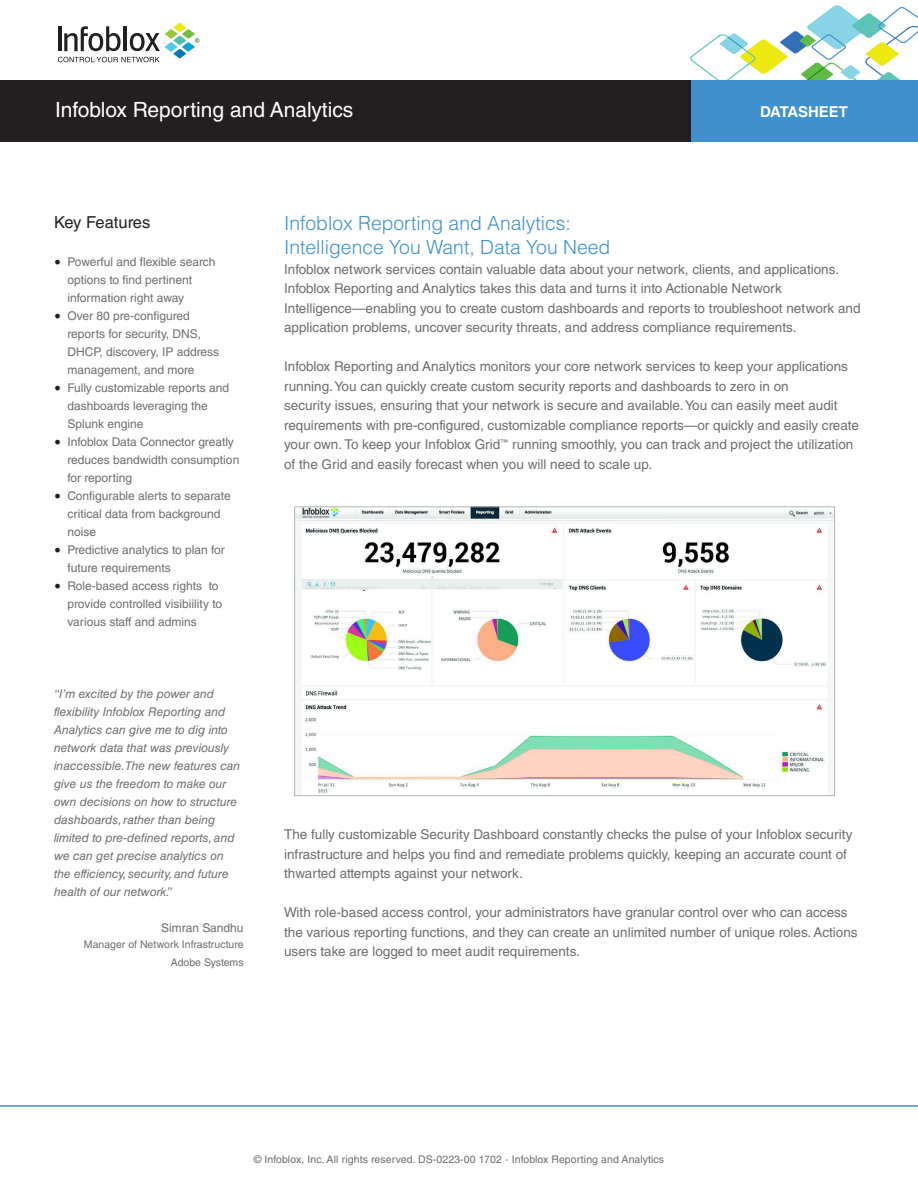
<style>
.page{position:relative;width:918px;height:1188px;background:#fff}
.page>*{position:absolute;margin:0;border:0;box-sizing:border-box;transform-origin:0 0}
.t1{font:21px "Helvetica LT Std";color:#fff}
.t2{font:300 19.5px/24px "Helvetica LT Std";color:#3f90cd}
.t3{font:16.5px "Helvetica LT Std";color:#231f20}
.t4{font:700 15px "Helvetica LT Std";letter-spacing:-.01em;color:#fff}
.t5{font:13.5px/19.5px "Helvetica LT Std";color:#6c6d70}
.t6{font:12px/18px "Helvetica LT Std";color:#6c6d70}
.t7{font:italic 12px/18px "Helvetica LT Std";color:#6c6d70}
.t8{font:10.5px "Helvetica LT Std";letter-spacing:.01em;color:#6c6d70}
.s1{font-family:"Minion Pro";font-size:18px;color:#231f20}
.s2{color:#969697}
</style>
<div class="page">
<svg style="left:58px;top:23px;width:141px;height:39px"></svg>
<hr style="left:0;top:1105px;width:918px;height:2px;background:#3f90cd">
<svg style="left:690px;top:5px;width:228px;height:75px"></svg>
<div style="left:0;top:80px;width:918px;height:61px;background:#231f20"></div>
<div style="left:691px;top:80px;width:227px;height:61px;background:#3f90cd"></div>
<img style="left:296px;top:508px;width:537px;height:286px">
<div style="left:294px;top:506px;width:541px;height:290px;border:1px solid #b2b3b7"></div>
<h1 class="t1" style="left:55px;top:97px;width:300px">Infoblox Reporting and Analytics</h1>
<p class="t4" style="left:760px;top:103px;width:89px">DATASHEET</p>
<p class="t3" style="left:54px;top:212px;width:98px">Key Features</p>
<p class="t6" style="left:68px;top:252px;width:150px;text-indent:-14px"><span class="s1">•</span> Powerful and flexible search options to find pertinent information right away</p>
<p class="t6" style="left:68px;top:306px;width:153px;text-indent:-14px"><span class="s1">•</span> Over 80 pre-configured reports for security, DNS,<br>DHCP, discovery, IP address management, and more</p>
<p class="t6" style="left:68px;top:378px;width:163px;text-indent:-14px"><span class="s1">•</span> Fully customizable reports and dashboards leveraging the<br>Splunk engine</p>
<p class="t6" style="left:68px;top:432px;width:173px;text-indent:-14px"><span class="s1">•</span> Infoblox Data Connector greatly reduces bandwidth consumption for reporting</p>
<p class="t6" style="left:68px;top:486px;width:165px;text-indent:-14px"><span class="s1">•</span> Configurable alerts to separate critical data from background noise</p>
<p class="t6" style="left:68px;top:540px;width:159px;text-indent:-14px"><span class="s1">•</span> Predictive analytics to plan for future requirements</p>
<p class="t6" style="left:68px;top:576px;width:156px;text-indent:-14px"><span class="s1">•</span> Role-based access rights to provide controlled visibiility to various staff and admins</p>
<p class="t7" style="left:54px;top:684px;width:188px">“I’m excited by the power and flexibility Infoblox Reporting and<br>Analytics can give me to dig into network data that was previously inaccessible.The new features can give us the freedom to make our own decisions on how to structure dashboards, rather than being limited to pre-defined reports, and we can get precise analytics on the efficiency, security, and future health of our network.”</p>
<p class="t6" style="left:161px;top:918px;width:84px">Simran Sandhu</p>
<p class="t8" style="left:84px;top:938px;width:161px">Manager of Network Infrastructure</p>
<p class="t8" style="left:171px;top:956px;width:74px">Adobe Systems</p>
<p class="t2" style="left:284px;top:211px;width:328px">Infoblox Reporting and Analytics:<br>Intelligence You Want, Data You Need</p>
<p class="t5" style="left:284px;top:259px;width:578px">Infoblox network services contain valuable data about your network, clients, and applications.<br>Infoblox Reporting and Analytics takes this data and turns it into Actionable Network Intelligence—enabling you to create custom dashboards and reports to troubleshoot network and application problems, uncover security threats, and address compliance requirements.</p>
<p class="t5" style="left:284px;top:356px;width:576px">Infoblox Reporting and Analytics monitors your core network services to keep your applications running. You can quickly create custom security reports and dashboards to zero in on<br>security issues, ensuring that your network is secure and available. You can easily meet audit requirements with pre-configured, customizable compliance reports—or quickly and easily create your own. To keep your Infoblox Grid<sup>™</sup> running smoothly, you can track and project the utilization of the Grid and easily forecast when you will need to scale up.</p>
<p class="t5" style="left:284px;top:824px;width:570px">The fully customizable Security Dashboard constantly checks the pulse of your Infoblox security infrastructure and helps you find and remediate problems quickly, keeping an accurate count of thwarted attempts against your network.</p>
<p class="t5" style="left:284px;top:902px;width:575px">With role-based access control, your administrators have granular control over who can access the various reporting functions, and they can create an unlimited number of unique roles. Actions users take are logged to meet audit requirements.</p>
<p class="t8" style="left:254px;top:1153px;width:412px">© Infoblox, Inc. All rights reserved. DS-0223-00 1702 <span class="s2">-</span> Infoblox Reporting and Analytics</p>
</div>
